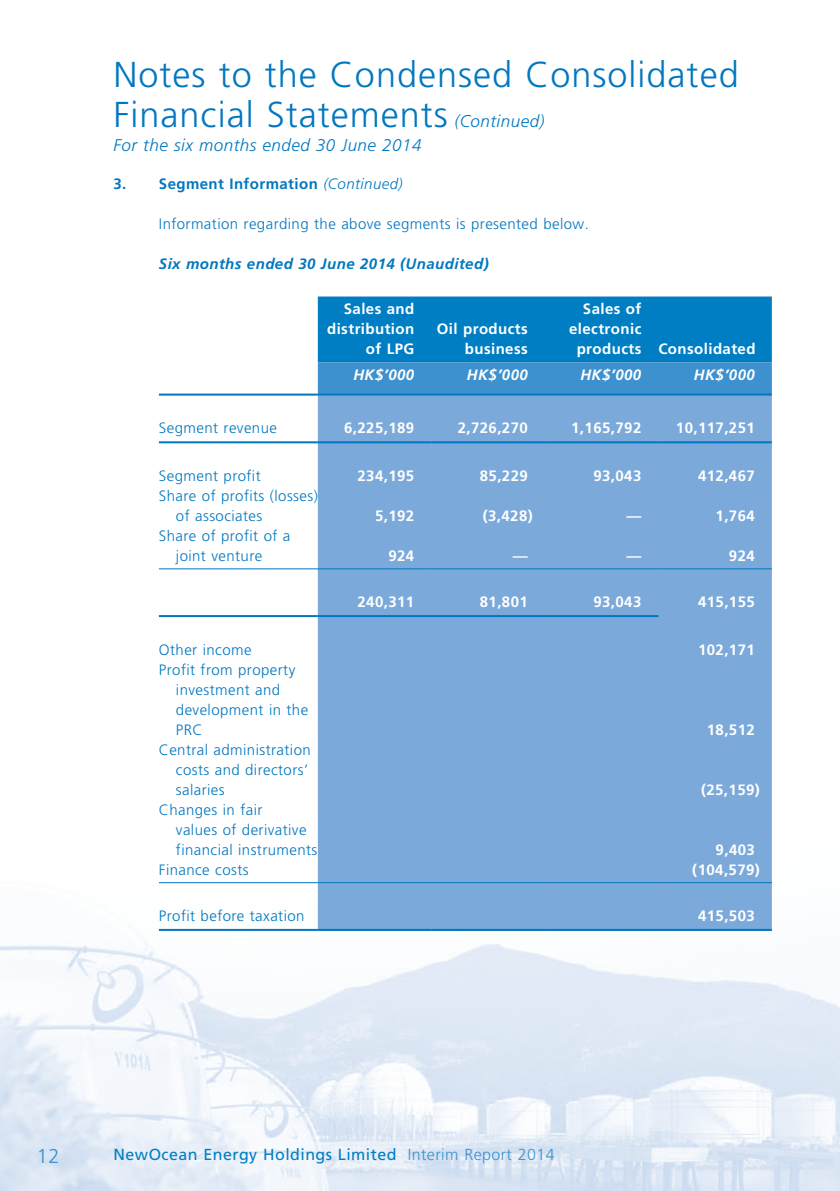
<style>
.page{position:relative;width:840px;height:1191px;background:#fff}
.page>*{position:absolute;margin:0;border:0;box-sizing:border-box;transform-origin:0 0}
.t1{font:300 36px/40px "Frutiger";letter-spacing:.03em;color:#0077c0}
.t2{font:300 20px "Frutiger";color:#3d91ce}
.t3{font:italic 300 17px "Frutiger";letter-spacing:.03em;color:#0077c0}
.t4{font:16px "Frutiger";letter-spacing:.03em;color:#007ec4}
.t5{font:300 15px/20px "Frutiger";letter-spacing:.03em;color:#0077c0}
.t6{font:700 15px/20px "Frutiger";letter-spacing:.03em;color:#fff;text-align:right}
.t7{font:italic 700 15px "Frutiger";letter-spacing:.03em;color:#0077c0}
.t8{font:700 15px "Frutiger";letter-spacing:.03em;color:#0077c0}
.t9{font:italic 700 15px "Frutiger";letter-spacing:.03em;color:#fff}
.s1{font-style:italic;font-size:17px}
.s2{font-weight:300;font-style:italic}
.s3{font-weight:300;color:#3d91ce}
</style>
<div class="page">
<img style="left:0;top:296px;width:839px;height:895px">
<svg style="left:317px;top:296px;width:454px;height:97px;background:#1585c7"></svg>
<div style="left:317px;top:395px;width:454px;height:534px;background:#7ba9da"></div>
<hr style="left:159px;top:393px;width:158px;height:2px;background:#0077c0">
<hr style="left:317px;top:393px;width:114px;height:2px;background:#0077c0">
<hr style="left:431px;top:393px;width:113px;height:2px;background:#0077c0">
<hr style="left:544px;top:393px;width:114px;height:2px;background:#0077c0">
<hr style="left:658px;top:393px;width:113px;height:2px;background:#0077c0">
<hr style="left:159px;top:441px;width:158px;height:2px;background:#0077c0">
<hr style="left:317px;top:441px;width:114px;height:2px;background:#0077c0">
<hr style="left:431px;top:441px;width:113px;height:2px;background:#0077c0">
<hr style="left:544px;top:441px;width:114px;height:2px;background:#0077c0">
<hr style="left:658px;top:441px;width:113px;height:2px;background:#0077c0">
<hr style="left:159px;top:568px;width:158px;height:1px;background:#0077c0">
<hr style="left:317px;top:568px;width:114px;height:1px;background:#0077c0">
<hr style="left:431px;top:568px;width:113px;height:1px;background:#0077c0">
<hr style="left:544px;top:568px;width:114px;height:1px;background:#0077c0">
<hr style="left:658px;top:568px;width:113px;height:1px;background:#0077c0">
<hr style="left:159px;top:615px;width:158px;height:2px;background:#0077c0">
<hr style="left:317px;top:615px;width:114px;height:2px;background:#0077c0">
<hr style="left:431px;top:615px;width:113px;height:2px;background:#0077c0">
<hr style="left:544px;top:615px;width:114px;height:2px;background:#0077c0">
<hr style="left:159px;top:882px;width:158px;height:1px;background:#0077c0">
<hr style="left:317px;top:882px;width:114px;height:1px;background:#0077c0">
<hr style="left:431px;top:882px;width:113px;height:1px;background:#0077c0">
<hr style="left:544px;top:882px;width:114px;height:1px;background:#0077c0">
<hr style="left:658px;top:882px;width:113px;height:1px;background:#0077c0">
<hr style="left:159px;top:929px;width:158px;height:2px;background:#0077c0">
<hr style="left:317px;top:929px;width:114px;height:2px;background:#0077c0">
<hr style="left:431px;top:929px;width:113px;height:2px;background:#0077c0">
<hr style="left:544px;top:929px;width:114px;height:2px;background:#0077c0">
<hr style="left:658px;top:929px;width:113px;height:2px;background:#0077c0">
<h1 class="t1" style="left:113px;top:55px;width:626px">Notes to the Condensed Consolidated<br>Financial Statements <span class="s1">(Continued)</span></h1>
<p class="t3" style="left:113px;top:136px;width:309px">For the six months ended 30 June 2014</p>
<p class="t8" style="left:113px;top:174px;width:290px">3. Segment Information <span class="s2">(Continued)</span></p>
<p class="t5" style="left:159px;top:214px;width:431px">Information regarding the above segments is presented below.</p>
<p class="t7" style="left:159px;top:254px;width:331px">Six months ended 30 June 2014 (Unaudited)</p>
<p class="t6" style="left:327px;top:299px;width:89px">Sales and distribution of LPG</p>
<p class="t6" style="left:582px;top:299px;width:60px">Sales of</p>
<p class="t6" style="left:569px;top:319px;width:74px">electronic</p>
<p class="t6" style="left:576px;top:339px;width:180px">products Consolidated</p>
<p class="t6" style="left:436px;top:319px;width:92px">Oil products business</p>
<p class="t9" style="left:353px;top:366px;width:62px">HK$’000</p>
<p class="t9" style="left:466px;top:366px;width:62px">HK$’000</p>
<p class="t9" style="left:580px;top:366px;width:62px">HK$’000</p>
<p class="t9" style="left:693px;top:366px;width:62px">HK$’000</p>
<p class="t5" style="left:159px;top:418px;width:119px">Segment revenue</p>
<p class="t6" style="left:344px;top:418px;width:72px">6,225,189</p>
<p class="t6" style="left:457px;top:418px;width:72px">2,726,270</p>
<p class="t6" style="left:571px;top:418px;width:72px">1,165,792</p>
<p class="t6" style="left:675px;top:418px;width:80px">10,117,251</p>
<p class="t5" style="left:159px;top:466px;width:103px">Segment profit</p>
<p class="t6" style="left:357px;top:466px;width:58px">234,195</p>
<p class="t6" style="left:479px;top:466px;width:49px">85,229</p>
<p class="t6" style="left:593px;top:466px;width:49px">93,043</p>
<p class="t6" style="left:697px;top:466px;width:58px">412,467</p>
<p class="t5" style="left:176px;top:486px;width:143px;text-indent:-17px">Share of profits (losses) of associates</p>
<p class="t6" style="left:375px;top:506px;width:41px">5,192</p>
<p class="t6" style="left:482px;top:506px;width:52px">(3,428)</p>
<p class="t6" style="left:626px;top:506px;width:16px">—</p>
<p class="t6" style="left:715px;top:506px;width:41px">1,764</p>
<p class="t5" style="left:176px;top:526px;width:116px;text-indent:-17px">Share of profit of a joint venture</p>
<p class="t6" style="left:388px;top:546px;width:27px">924</p>
<p class="t6" style="left:512px;top:546px;width:16px">—</p>
<p class="t6" style="left:626px;top:546px;width:16px">—</p>
<p class="t6" style="left:728px;top:546px;width:27px">924</p>
<p class="t6" style="left:357px;top:592px;width:58px">240,311</p>
<p class="t6" style="left:479px;top:592px;width:49px">81,801</p>
<p class="t6" style="left:593px;top:592px;width:49px">93,043</p>
<p class="t6" style="left:697px;top:592px;width:58px">415,155</p>
<p class="t5" style="left:159px;top:640px;width:94px">Other income</p>
<p class="t6" style="left:697px;top:639px;width:58px">102,171</p>
<p class="t5" style="left:176px;top:660px;width:134px;text-indent:-17px">Profit from property investment and development in the<br>PRC</p>
<p class="t6" style="left:706px;top:719px;width:49px">18,512</p>
<p class="t5" style="left:176px;top:740px;width:136px;text-indent:-17px">Central administration costs and directors’ salaries</p>
<p class="t5" style="left:176px;top:800px;width:143px;text-indent:-17px">Changes in fair<br>values of derivative financial instruments</p>
<p class="t6" style="left:700px;top:779px;width:60px">(25,159)</p>
<p class="t6" style="left:715px;top:839px;width:41px">9,403</p>
<p class="t5" style="left:159px;top:860px;width:91px">Finance costs</p>
<p class="t6" style="left:691px;top:859px;width:69px">(104,579)</p>
<p class="t5" style="left:159px;top:906px;width:147px">Profit before taxation</p>
<p class="t6" style="left:697px;top:905px;width:58px">415,503</p>
<h2 class="t2" style="left:37px;top:1144px;width:24px">12</h2>
<p class="t4" style="left:113px;top:1145px;width:442px">NewOcean Energy Holdings Limited <span class="s3">Interim Report 2014</span></p>
</div>
